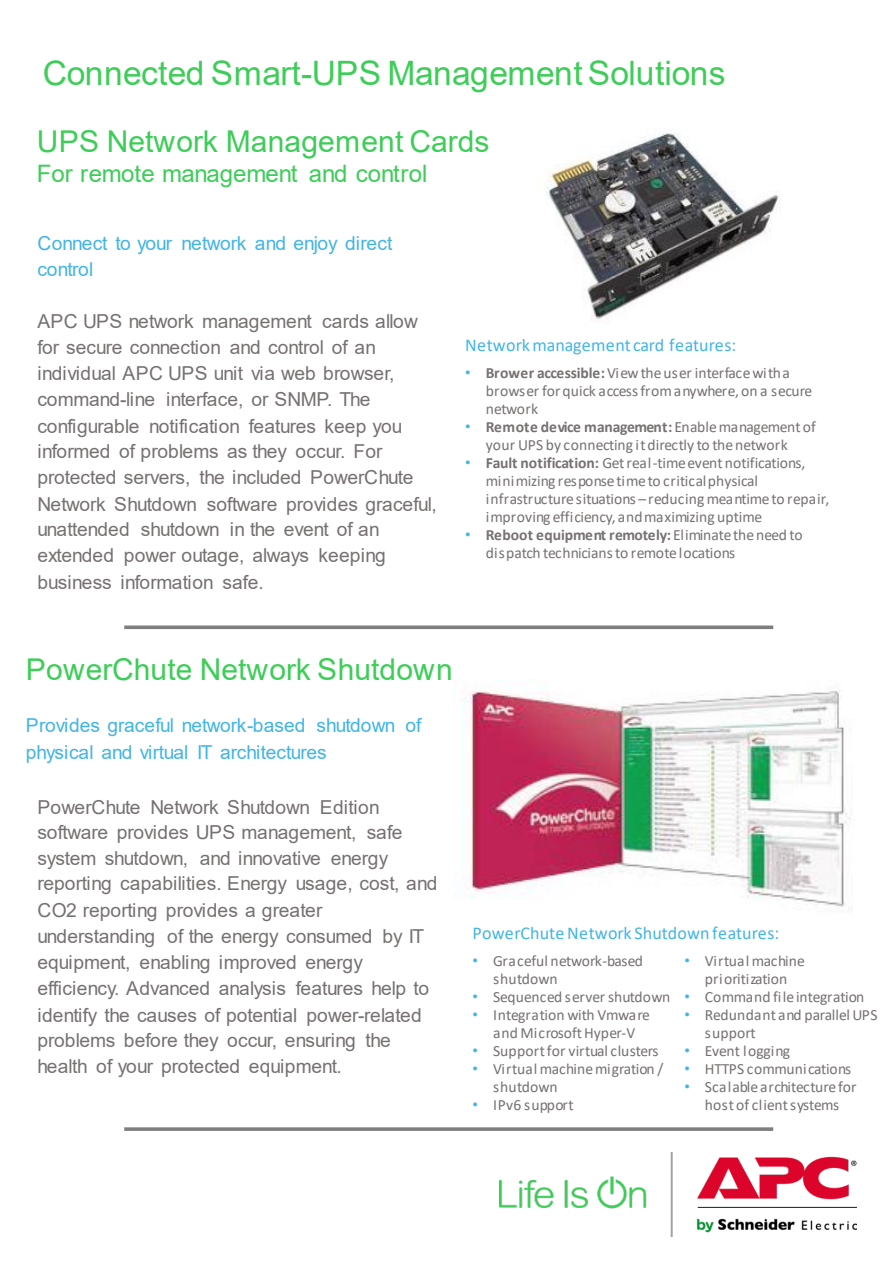
<style>
.page{position:relative;width:893px;height:1263px;background:#fff}
.page>*{position:absolute;margin:0;border:0;box-sizing:border-box;transform-origin:0 0}
.t1{font:33.6px "Arial";letter-spacing:-.005em;color:#3dcd58}
.t2{font:30px "Arial";letter-spacing:.005em;color:#3dcd58}
.t3{font:24px "Arial";letter-spacing:-.005em;color:#3dcd58}
.t4{font:19.2px/26px "Arial";color:#767171}
.t5{font:19.2px/26.4px "Arial";color:#42b4e6}
.t6{font:18px "Calibri";letter-spacing:.005em;color:#42b4e6}
.t7{font:15.6px/18px "Calibri";color:#767171}
.t8{font:15.6px/18px "Calibri";letter-spacing:-.02em;color:#767171}
.s1{font-family:"Arial";color:#42b4e6}
.s2{font-weight:700}
</style>
<div class="page">
<img style="left:463px;top:691px;width:388px;height:219px">
<svg style="left:124px;top:625px;width:649px;height:4px;background:#8e8e8e"></svg>
<img style="left:499px;top:1152px;width:358px;height:84px">
<img style="left:546px;top:132px;width:233px;height:187px">
<hr style="left:124px;top:1127px;width:649px;height:3px;background:#7f7f7f">
<h1 class="t1" style="left:43px;top:50px;width:684px">Connected Smart-UPS Management Solutions</h1>
<h2 class="t2" style="left:37px;top:120px;width:454px">UPS Network Management Cards</h2>
<p class="t3" style="left:37px;top:157px;width:392px">For remote management and control</p>
<p class="t5" style="left:37px;top:230px;width:357px">Connect to your network and enjoy direct control</p>
<p class="t4" style="left:37px;top:308px;width:401px">APC UPS network management cards allow for secure connection and control of an individual APC UPS unit via web browser, command-line interface, or SNMP. The configurable notification features keep you informed of problems as they occur. For protected servers, the included PowerChute Network Shutdown software provides graceful, unattended shutdown in the event of an extended power outage, always keeping business information safe.</p>
<p class="t6" style="left:465px;top:332px;width:273px">Network management card features:</p>
<p class="t7" style="left:486px;top:363px;width:328px;text-indent:-20px"><span class="s1">•</span> <span class="s2">Brower accessible:</span> View the user interface with a browser for quick access from anywhere, on a secure network</p>
<p class="t7" style="left:465px;top:417px;width:352px;text-align:center"><span class="s1">•</span> <span class="s2">Remote device management:</span> Enable management of your UPS by connecting it directly to the network</p>
<p class="t7" style="left:486px;top:453px;width:345px;text-indent:-20px"><span class="s1">•</span> <span class="s2">Fault notification:</span> Get real-time event notifications, minimizing response time to critical physical infrastructure situations –reducing meantime to repair, improving efficiency, and maximizing uptime</p>
<p class="t8" style="left:486px;top:525px;width:318px;text-indent:-20px"><span class="s1">•</span> <span class="s2">Reboot equipment remotely:</span> Eliminate the need to dispatch technicians to remote locations</p>
<h2 class="t2" style="left:26px;top:649px;width:428px">PowerChute Network Shutdown</h2>
<p class="t5" style="left:26px;top:712px;width:397px">Provides graceful network-based shutdown of physical and virtual IT architectures</p>
<p class="t4" style="left:37px;top:793px;width:401px">PowerChute Network Shutdown Edition software provides UPS management, safe system shutdown, and innovative energy reporting capabilities. Energy usage, cost, and CO2 reporting provides a greater understanding of the energy consumed by IT equipment, enabling improved energy efficiency. Advanced analysis features help to identify the causes of potential power-related problems before they occur, ensuring the health of your protected equipment.</p>
<p class="t6" style="left:472px;top:920px;width:308px">PowerChute Network Shutdown features:</p>
<p class="t7" style="left:493px;top:951px;width:151px;text-indent:-20px"><span class="s1">•</span> Graceful network-based shutdown</p>
<p class="t7" style="left:472px;top:987px;width:199px"><span class="s1">•</span> Sequenced server shutdown</p>
<p class="t7" style="left:472px;top:1005px;width:179px;text-align:center"><span class="s1">•</span> Integration with Vmware and Microsoft Hyper-V</p>
<p class="t7" style="left:472px;top:1041px;width:187px"><span class="s1">•</span> Support for virtual clusters</p>
<p class="t7" style="left:493px;top:1059px;width:172px;text-indent:-20px"><span class="s1">•</span> Virtual machine migration / shutdown</p>
<p class="t7" style="left:472px;top:1095px;width:103px"><span class="s1">•</span> IPv6 support</p>
<p class="t7" style="left:684px;top:951px;width:122px;text-align:center"><span class="s1">•</span> Virtual machine prioritization</p>
<p class="t7" style="left:684px;top:987px;width:181px"><span class="s1">•</span> Command file integration</p>
<p class="t7" style="left:705px;top:1005px;width:174px;text-indent:-20px"><span class="s1">•</span> Redundant and parallel UPS support</p>
<p class="t7" style="left:684px;top:1041px;width:107px"><span class="s1">•</span> Event logging</p>
<p class="t7" style="left:684px;top:1059px;width:168px"><span class="s1">•</span> HTTPS communications</p>
<p class="t7" style="left:684px;top:1077px;width:174px;text-align:center"><span class="s1">•</span> Scalable architecture for host of client systems</p>
</div>
